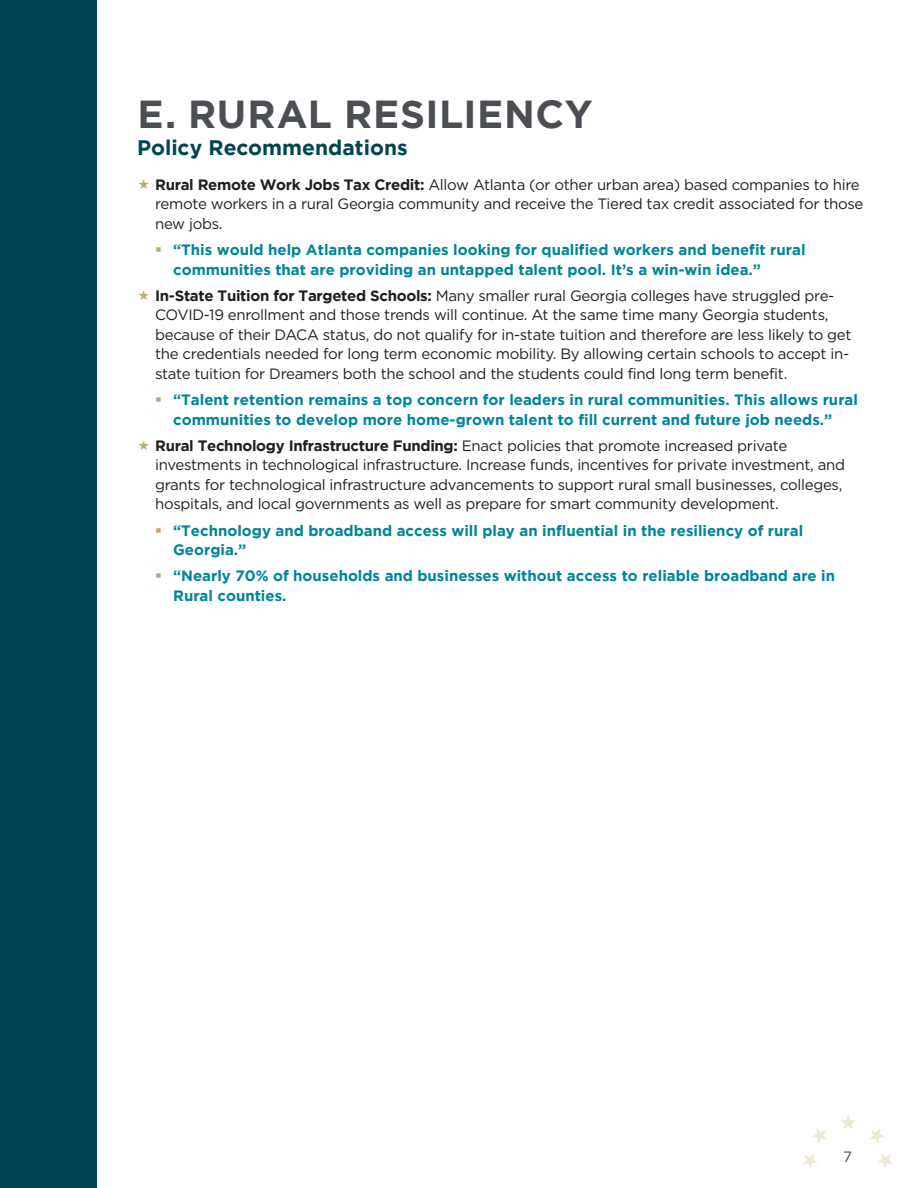
<style>
.page{position:relative;width:918px;height:1188px;background:#fff}
.page>*{position:absolute;margin:0;border:0;box-sizing:border-box;transform-origin:0 0}
.t1{font:700 39px "Gotham";letter-spacing:.015em;color:#4b4e53}
.t2{font:700 21px "Gotham";color:#004650}
.t3{font:15px/19.5px "Gotham";letter-spacing:-.02em;color:#231f20}
.t4{font:700 15px/19.5px "Gotham";color:#008599}
.t5{font:15px "Gotham";color:#4b4e53}
.s1{font-weight:700}
</style>
<div class="page">
<svg style="left:841px;top:1115px;width:15px;height:14px"></svg>
<svg style="left:812px;top:1128px;width:15px;height:15px"></svg>
<svg style="left:870px;top:1129px;width:15px;height:14px"></svg>
<svg style="left:803px;top:1154px;width:15px;height:14px"></svg>
<svg style="left:878px;top:1154px;width:15px;height:14px"></svg>
<div style="left:0;top:0;width:97px;height:1188px;background:#004650"></div>
<p class="t1" style="left:137px;top:91px;width:457px">E. RURAL RESILIENCY</p>
<h2 class="t2" style="left:137px;top:135px;width:272px">Policy Recommendations</h2>
<p class="t3" style="left:155px;top:175px;width:710px"><span class="s1">Rural Remote Work Jobs Tax Credit:</span> Allow Atlanta (or other urban area) based companies to hire remote workers in a rural Georgia community and receive the Tiered tax credit associated for those new jobs.</p>
<p class="t4" style="left:173px;top:240px;width:634px">“This would help Atlanta companies looking for qualified workers and benefit rural communities that are providing an untapped talent pool. It’s a win-win idea.”</p>
<p class="t3" style="left:155px;top:286px;width:698px"><span class="s1">In-State Tuition for Targeted Schools:</span> Many smaller rural Georgia colleges have struggled pre-COVID-19 enrollment and those trends will continue. At the same time many Georgia students, because of their DACA status, do not qualify for in-state tuition and therefore are less likely to get the credentials needed for long term economic mobility. By allowing certain schools to accept in&shy;state tuition for Dreamers both the school and the students could find long term benefit.</p>
<p class="t4" style="left:173px;top:390px;width:686px">“Talent retention remains a top concern for leaders in rural communities. This allows rural communities to develop more home-grown talent to fill current and future job needs.”</p>
<p class="t3" style="left:155px;top:436px;width:691px"><span class="s1">Rural Technology Infrastructure Funding:</span> Enact policies that promote increased private investments in technological infrastructure. Increase funds, incentives for private investment, and grants for technological infrastructure advancements to support rural small businesses, colleges, hospitals, and local governments as well as prepare for smart community development.</p>
<p class="t4" style="left:173px;top:520px;width:632px">“Technology and broadband access will play an influential in the resiliency of rural<br>Georgia.”</p>
<p class="t4" style="left:173px;top:566px;width:664px">“Nearly 70% of households and businesses without access to reliable broadband are in<br>Rural counties.</p>
<p class="t5" style="left:843px;top:1149px;width:10px">7</p>
</div>
